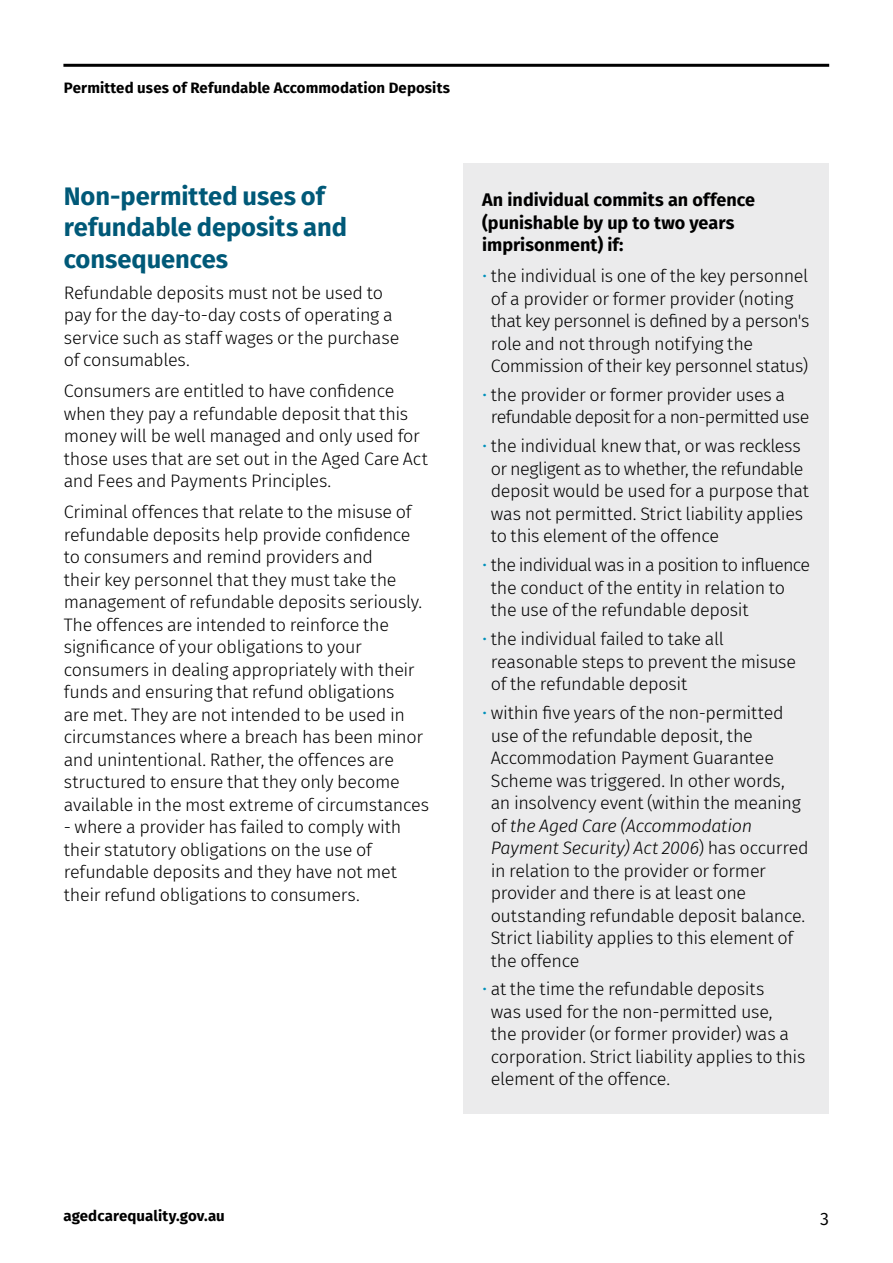
<style>
.page{position:relative;width:893px;height:1263px;background:#fff}
.page>*{position:absolute;margin:0;border:0;box-sizing:border-box;transform-origin:0 0}
.t1{font:700 25.5px/31.5px "Fira Sans";color:#005978}
.Body_text{font:300 18px/22.5px "Fira Sans";letter-spacing:-.02em;color:#000}
.t2{font:700 18px/22.5px "Fira Sans";letter-spacing:-.005em;color:#000}
.t3{font:18px "Fira Sans";color:#000}
.t4{font:700 15px "Fira Sans";letter-spacing:.005em;color:#000}
.s1{color:#0090ba}
.s2{font-style:italic}
</style>
<div class="page">
<hr style="left:63px;top:64px;width:766px;height:3px;background:#000">
<div style="left:463px;top:164px;width:366px;height:950px;background:#ebebec"></div>
<p class="t4" style="left:64px;top:75px;width:388px">Permitted uses of Refundable Accommodation Deposits</p>
<h2 class="t1" style="left:64px;top:178px;width:285px">Non-permitted uses of refundable deposits and consequences</h2>
<p class="Body_text" style="left:64px;top:281px;width:337px">Refundable deposits must not be used to pay for the day-to-day costs of operating a service such as staff wages or the purchase of consumables.</p>
<p class="Body_text" style="left:64px;top:379px;width:366px">Consumers are entitled to have confidence when they pay a refundable deposit that this money will be well managed and only used for those uses that are set out in the Aged Care Act and Fees and Payments Principles.</p>
<p class="Body_text" style="left:64px;top:500px;width:367px">Criminal offences that relate to the misuse of refundable deposits help provide confidence to consumers and remind providers and<br>their key personnel that they must take the management of refundable deposits seriously.<br>The offences are intended to reinforce the significance of your obligations to your consumers in dealing appropriately with their funds and ensuring that refund obligations<br>are met. They are not intended to be used in circumstances where a breach has been minor and unintentional. Rather, the offences are structured to ensure that they only become available in the most extreme of circumstances</p>
<p class="Body_text" style="left:64px;top:815px;width:339px">- where a provider has failed to comply with their statutory obligations on the use of refundable deposits and they have not met their refund obligations to consumers.</p>
<h4 class="t2" style="left:482px;top:187px;width:274px">An individual commits an offence (punishable by up to two years imprisonment) if:</h4>
<p class="Body_text" style="left:491px;top:264px;width:320px;text-indent:-9px"><span class="s1">•</span> the individual is one of the key personnel of a provider or former provider (noting that key personnel is defined by a person's role and not through notifying the Commission of their key personnel status)</p>
<p class="Body_text" style="left:491px;top:383px;width:320px;text-indent:-9px"><span class="s1">•</span> the provider or former provider uses a refundable deposit for a non-permitted use</p>
<p class="Body_text" style="left:491px;top:435px;width:320px;text-indent:-9px"><span class="s1">•</span> the individual knew that, or was reckless or negligent as to whether, the refundable deposit would be used for a purpose that was not permitted. Strict liability applies to this element of the offence</p>
<p class="Body_text" style="left:491px;top:554px;width:321px;text-indent:-9px"><span class="s1">•</span> the individual was in a position to influence the conduct of the entity in relation to the use of the refundable deposit</p>
<p class="Body_text" style="left:491px;top:627px;width:307px;text-indent:-9px"><span class="s1">•</span> the individual failed to take all reasonable steps to prevent the misuse of the refundable deposit</p>
<p class="Body_text" style="left:491px;top:701px;width:320px;text-indent:-9px"><span class="s1">•</span> within five years of the non-permitted use of the refundable deposit, the Accommodation Payment Guarantee Scheme was triggered. In other words, an insolvency event (within the meaning of <span class="s2">the Aged Care (Accommodation Payment Security) Act 2006</span>) has occurred in relation to the provider or former provider and there is at least one outstanding refundable deposit balance.<br>Strict liability applies to this element of the offence</p>
<p class="Body_text" style="left:491px;top:978px;width:316px;text-indent:-9px"><span class="s1">•</span> at the time the refundable deposits<br>was used for the non-permitted use,<br>the provider (or former provider) was a corporation. Strict liability applies to this element of the offence.</p>
<p class="t4" style="left:63px;top:1203px;width:163px">agedcarequality.gov.au</p>
<p class="t3" style="left:820px;top:1205px;width:10px">3</p>
</div>
